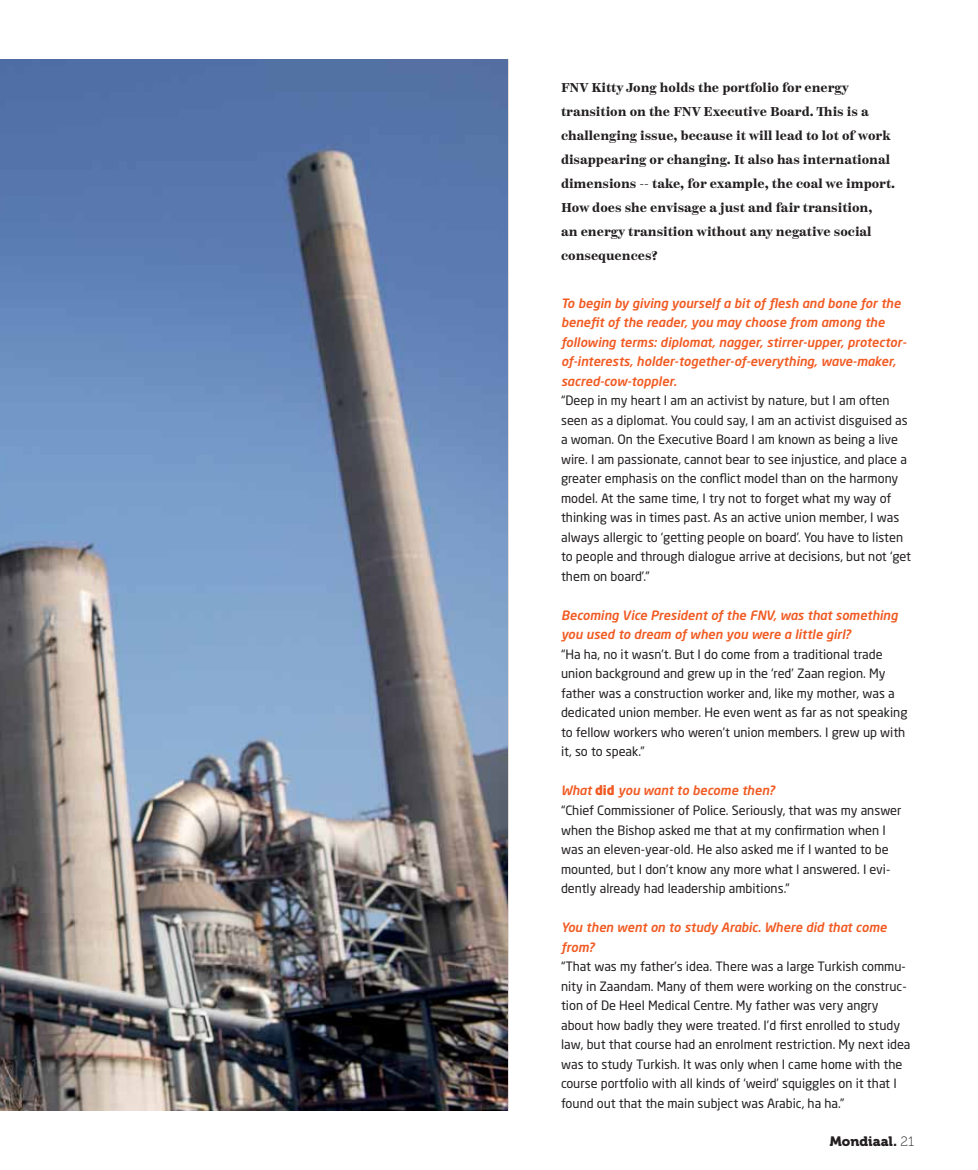
<style>
.page{position:relative;width:978px;height:1170px;background:#fff}
.page>*{position:absolute;margin:0;border:0;box-sizing:border-box;transform-origin:0 0}
.t1{font:13.5px "Museo 900";color:#231f20}
.t2{font:12.75px/19.5px "Neo Sans Std";color:#231f20}
.t3{font:italic 500 12.75px/19.5px "Neo Sans Std";color:#f15a22}
.t4{font:700 12.75px/24px "Scotch Text";color:#231f20}
.s1{font-weight:500;font-style:italic;color:#f15a22}
.s2{font-weight:900;color:#f15a22}
.s3{font-family:"Museo 100"}
</style>
<div class="page">
<img style="left:0;top:60px;width:507px;height:1050px">
<p class="t4" style="left:561px;top:76px;width:336px">FNV Kitty Jong holds the portfolio for energy transition on the FNV Executive Board. This is a challenging issue, because it will lead to lot of work disappearing or changing. It also has international dimensions -- take, for example, the coal we import.<br>How does she envisage a just and fair transition,<br>an energy transition without any negative social consequences?</p>
<p class="t3" style="left:561px;top:294px;width:347px">To begin by giving yourself a bit of flesh and bone for the benefit of the reader, you may choose from among the following terms: diplomat, nagger, stirrer-upper, protector&shy;of-interests, holder-together-of-everything, wave-maker, sacred-cow-toppler.</p>
<p class="t2" style="left:561px;top:392px;width:351px">“Deep in my heart I am an activist by nature, but I am often seen as a diplomat. You could say, I am an activist disguised as a woman. On the Executive Board I am known as being a live wire. I am passionate, cannot bear to see injustice, and place a greater emphasis on the conflict model than on the harmony model. At the same time, I try not to forget what my way of thinking was in times past. As an active union member, I was always allergic to ‘getting people on board’. You have to listen to people and through dialogue arrive at decisions, but not ‘get them on board’.”</p>
<p class="t3" style="left:561px;top:606px;width:338px">Becoming Vice President of the FNV, was that something you used to dream of when you were a little girl?</p>
<p class="t2" style="left:561px;top:645px;width:348px">“Ha ha, no it wasn’t. But I do come from a traditional trade union background and grew up in the ‘red’ Zaan region. My father was a construction worker and, like my mother, was a dedicated union member. He even went as far as not speaking to fellow workers who weren’t union members. I grew up with it, so to speak.”</p>
<p class="t2" style="left:561px;top:782px;width:342px"><span class="s1">What</span> <span class="s2">did</span> <span class="s1">you want to become then?<br></span>“Chief Commissioner of Police. Seriously, that was my answer when the Bishop asked me that at my confirmation when I was an eleven-year-old. He also asked me if I wanted to be mounted, but I don’t know any more what I answered. I evi&shy;dently already had leadership ambitions.”</p>
<p class="t3" style="left:561px;top:918px;width:327px">You then went on to study Arabic. Where did that come from?</p>
<p class="t2" style="left:561px;top:957px;width:351px">“That was my father’s idea. There was a large Turkish commu&shy;nity in Zaandam. Many of them were working on the construc&shy;tion of De Heel Medical Centre. My father was very angry about how badly they were treated. I’d first enrolled to study law, but that course had an enrolment restriction. My next idea was to study Turkish. It was only when I came home with the course portfolio with all kinds of ‘weird’ squiggles on it that I found out that the main subject was Arabic, ha ha.”</p>
<p class="t1" style="left:830px;top:1133px;width:86px">Mondiaal. <span class="s3">21</span></p>
</div>
